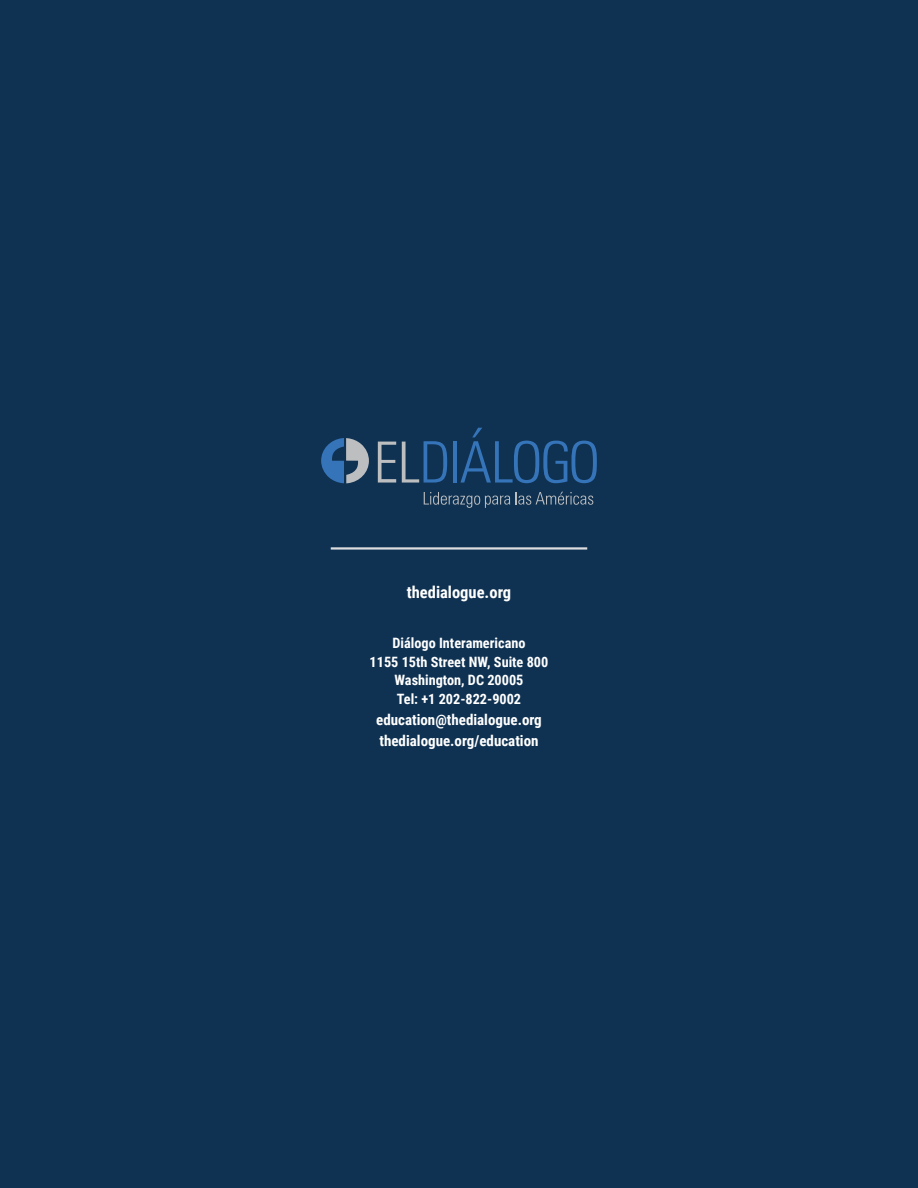
<style>
.page{position:relative;width:918px;height:1188px;background:#0f3252}
.page>*{position:absolute;margin:0;border:0;box-sizing:border-box;transform-origin:0 0}
.t1{font:700 16.5px "Roboto Condensed";color:#fff}
.t2{font:700 15px/21px "Roboto Condensed";color:#fff}
.t3{font:700 14.25px/18.8px "Roboto Condensed";color:#fff;text-align:center}
</style>
<div class="page">
<hr style="left:331px;top:547px;width:256px;height:3px;background:#dcddde">
<svg style="left:378px;top:442px;width:18px;height:41px"></svg>
<svg style="left:402px;top:441px;width:45px;height:42px"></svg>
<hr style="left:453px;top:441px;width:4px;height:42px;background:#3674ba">
<svg style="left:460px;top:428px;width:137px;height:55px"></svg>
<svg style="left:321px;top:438px;width:48px;height:45px"></svg>
<svg style="left:424px;top:492px;width:86px;height:16px"></svg>
<svg style="left:516px;top:492px;width:77px;height:13px"></svg>
<p class="t1" style="left:407px;top:580px;width:106px">thedialogue.org</p>
<p class="t3" style="left:370px;top:633px;width:180px">Diálogo Interamericano<br>1155 15th Street NW, Suite 800<br>Washington, DC 20005<br>Tel: +1 202-822-9002</p>
<p class="t2" style="left:376px;top:709px;width:167px">education@thedialogue.org thedialogue.org/education</p>
</div>
